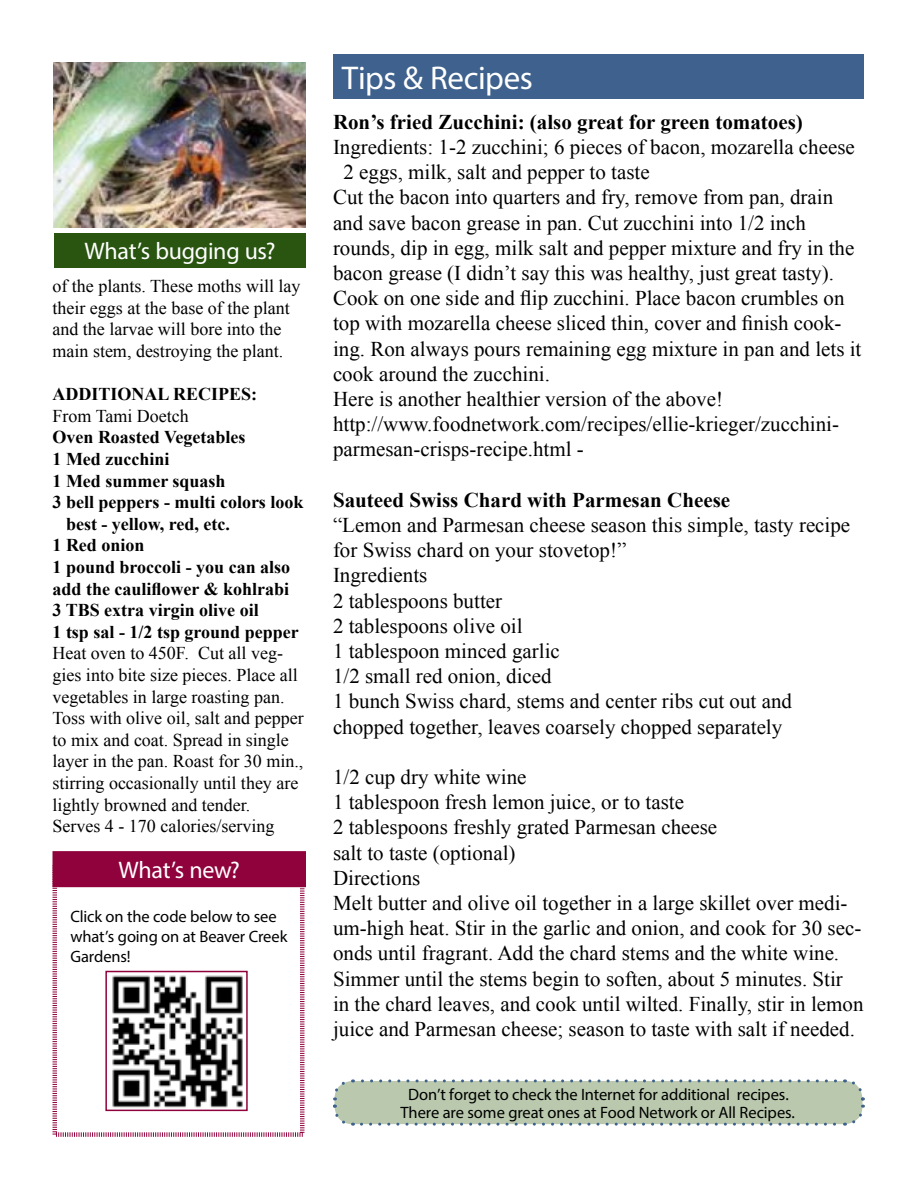
<style>
.page{position:relative;width:918px;height:1188px;background:#fff}
.page>*{position:absolute;margin:0;border:0;box-sizing:border-box;transform-origin:0 0}
.t1{font:33px "Myriad Pro";letter-spacing:-.015em;color:#fff}
.t2{font:24px "Myriad Pro";letter-spacing:-.015em;color:#fff}
.t3{font:21px/25.2px "Times New Roman";color:#000}
.t4{font:700 21px "Times New Roman";color:#000}
.t5{font:18px/21.6px "Times New Roman";color:#000}
.t6{font:700 18px "Times New Roman";color:#000}
.t7{font:16.5px/19.8px "Myriad Pro";letter-spacing:-.005em;color:#000}
</style>
<div class="page">
<img style="left:53px;top:63px;width:252px;height:165px">
<svg style="left:52px;top:887px;width:253px;height:250px"></svg>
<img style="left:108px;top:974px;width:137px;height:134px">
<div style="left:105px;top:971px;width:143px;height:140px;border:2px solid #8f023c"></div>
<div style="left:53px;top:852px;width:252px;height:34px;background:#8f023c"></div>
<div style="left:52px;top:851px;width:254px;height:36px;border:2px solid #8f023c"></div>
<div style="left:333px;top:54px;width:531px;height:45px;background:#3e618d"></div>
<div style="left:54px;top:233px;width:252px;height:35px;background:#2a5511"></div>
<svg style="left:333px;top:1079px;width:532px;height:47px;background:#bbc9b3"></svg>
<p class="t2" style="left:84px;top:236px;width:193px">What’s bugging us?</p>
<p class="t5" style="left:52px;top:275px;width:250px">of the plants. These moths will lay their eggs at the base of the plant and the larvae will bore into the main stem, destroying the plant.</p>
<p class="t6" style="left:52px;top:381px;width:206px">ADDITIONAL RECIPES:</p>
<p class="t5" style="left:52px;top:404px;width:138px">From Tami Doetch</p>
<p class="t6" style="left:52px;top:424px;width:194px">Oven Roasted Vegetables</p>
<p class="t6" style="left:52px;top:446px;width:118px">1 Med zucchini</p>
<p class="t6" style="left:52px;top:468px;width:175px">1 Med summer squash</p>
<p class="t6" style="left:52px;top:489px;width:253px">3 bell peppers - multi colors look</p>
<p class="t6" style="left:66px;top:511px;width:166px">best - yellow, red, etc.</p>
<p class="t6" style="left:52px;top:532px;width:94px">1 Red onion</p>
<p class="t6" style="left:52px;top:554px;width:239px">1 pound broccoli - you can also</p>
<p class="t6" style="left:52px;top:576px;width:238px">add the cauliflower &amp; kohlrabi</p>
<p class="t6" style="left:52px;top:597px;width:208px">3 TBS extra virgin olive oil</p>
<p class="t6" style="left:52px;top:619px;width:248px">1 tsp sal - 1/2 tsp ground pepper</p>
<p class="t5" style="left:52px;top:642px;width:253px">Heat oven to 450F. Cut all veg&shy;gies into bite size pieces. Place all vegetables in large roasting pan.<br>Toss with olive oil, salt and pepper to mix and coat. Spread in single layer in the pan. Roast for 30 min., stirring occasionally until they are lightly browned and tender.<br>Serves 4 - 170 calories/serving</p>
<p class="t2" style="left:118px;top:855px;width:123px">What’s new?</p>
<p class="t7" style="left:70px;top:906px;width:218px">Click on the code below to see what’s going on at Beaver Creek<br>Gardens!</p>
<h1 class="t1" style="left:342px;top:57px;width:193px">Tips &amp; Recipes</h1>
<p class="t4" style="left:333px;top:107px;width:471px">Ron’s fried Zucchini: (also great for green tomatoes)</p>
<p class="t3" style="left:333px;top:134px;width:523px">Ingredients: 1-2 zucchini; 6 pieces of bacon, mozarella cheese</p>
<p class="t3" style="left:344px;top:159px;width:308px">2 eggs, milk, salt and pepper to taste</p>
<p class="t3" style="left:333px;top:184px;width:502px">Cut the bacon into quarters and fry, remove from pan, drain</p>
<p class="t3" style="left:333px;top:209px;width:475px">and save bacon grease in pan. Cut zucchini into 1/2 inch</p>
<p class="t3" style="left:333px;top:234px;width:523px">rounds, dip in egg, milk salt and pepper mixture and fry in the</p>
<p class="t3" style="left:333px;top:260px;width:502px">bacon grease (I didn’t say this was healthy, just great tasty).</p>
<p class="t3" style="left:333px;top:285px;width:513px">Cook on one side and flip zucchini. Place bacon crumbles on</p>
<p class="t3" style="left:333px;top:310px;width:510px">top with mozarella cheese sliced thin, cover and finish cook-</p>
<p class="t3" style="left:333px;top:335px;width:530px">ing. Ron always pours remaining egg mixture in pan and lets it</p>
<p class="t3" style="left:333px;top:360px;width:218px">cook around the zucchini.</p>
<p class="t3" style="left:333px;top:386px;width:392px">Here is another healthier version of the above!</p>
<p class="t3" style="left:333px;top:411px;width:508px">http://www.foodnetwork.com/recipes/ellie-krieger/zucchini-</p>
<p class="t3" style="left:333px;top:436px;width:252px">parmesan-crisps-recipe.html -</p>
<p class="t4" style="left:333px;top:485px;width:399px">Sauteed Swiss Chard with Parmesan Cheese</p>
<p class="t3" style="left:333px;top:512px;width:519px">“Lemon and Parmesan cheese season this simple, tasty recipe for Swiss chard on your stovetop!”<br>Ingredients<br>2 tablespoons butter<br>2 tablespoons olive oil<br>1 tablespoon minced garlic<br>1/2 small red onion, diced<br>1 bunch Swiss chard, stems and center ribs cut out and chopped together, leaves coarsely chopped separately</p>
<p class="t3" style="left:333px;top:764px;width:532px">1/2 cup dry white wine<br>1 tablespoon fresh lemon juice, or to taste<br>2 tablespoons freshly grated Parmesan cheese<br>salt to taste (optional)<br>Directions<br>Melt butter and olive oil together in a large skillet over medi&shy;um-high heat. Stir in the garlic and onion, and cook for 30 sec&shy;onds until fragrant. Add the chard stems and the white wine.<br>Simmer until the stems begin to soften, about 5 minutes. Stir in the chard leaves, and cook until wilted. Finally, stir in lemon juice and Parmesan cheese; season to taste with salt if needed.</p>
<p class="t7" style="left:400px;top:1085px;width:396px;line-height:18px;text-align:center">Don’t forget to check the Internet for additional recipes.<br>There are some great ones at Food Network or All Recipes.</p>
</div>
